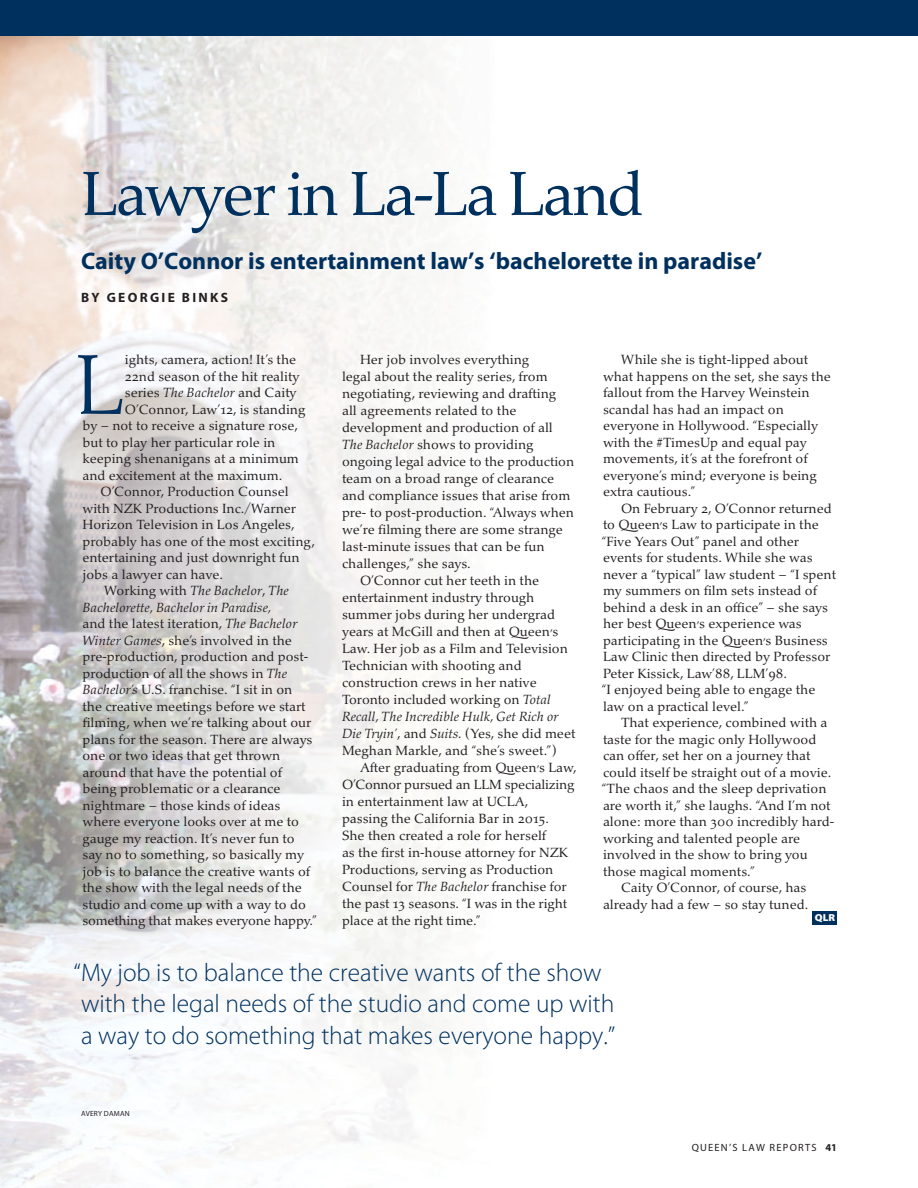
<style>
.page{position:relative;width:918px;height:1188px;background:#fff}
.page>*{position:absolute;margin:0;border:0;box-sizing:border-box;transform-origin:0 0}
.t1{font:300 85.8px "Palatino Nova";color:#00305e}
.t2{font:63px "Palatino Nova";letter-spacing:-.045em;color:#00305e}
.t3{font:300 25.5px/31.5px "Myriad Pro";color:#00305e}
.t4{font:700 24px "Myriad Pro";color:#00305e}
.t5{font:13.5px "Palatino Nova";color:#231f20}
.t6{font:italic 13.5px "Palatino Nova";color:#231f20}
.t7{font:700 13.5px "Myriad Pro";letter-spacing:.17em;color:#231f20}
.t8{font:10.5px "Myriad Pro";letter-spacing:.12em;color:#231f20}
.t9{font:900 10.2px "Myriad Pro";color:#fff;scale:1.07 1}
.t10{font:7.5px "Myriad Pro";letter-spacing:.02em;color:#231f20}
.s1{font-style:italic}
.s2{font-style:normal}
.s3{font-family:"Queens Nova"}
.s4{font-weight:700}
</style>
<div class="page">
<img style="left:0;top:36px;width:457px;height:1152px">
<div style="left:813px;top:911px;width:24px;height:14px;background:#00305e"></div>
<div style="left:0;top:0;width:918px;height:36px;background:#00305e"></div>
<h1 class="t2" style="left:81px;top:170px;width:564px">Lawyer in La-La Land</h1>
<h2 class="t4" style="left:81px;top:252px;width:683px">Caity O’Connor is entertainment law’s ‘bachelorette in paradise’</h2>
<h3 class="t7" style="left:81px;top:292px;width:148px">BY GEORGIE BINKS</h3>
<p class="t1" style="left:74px;top:334px;width:53px">L</p>
<p class="t5" style="left:125px;top:355px;width:173px">ights, camera, action! It’s the</p>
<p class="t5" style="left:125px;top:371px;width:176px">22nd season of the hit reality</p>
<p class="t5" style="left:125px;top:388px;width:173px">series <span class="s1">The Bachelor</span> and Caity</p>
<p class="t5" style="left:125px;top:404px;width:182px">O’Connor, Law’12, is standing</p>
<p class="t5" style="left:82px;top:421px;width:217px">by – not to receive a signature rose,</p>
<p class="t5" style="left:82px;top:437px;width:194px">but to play her particular role in</p>
<p class="t5" style="left:82px;top:454px;width:218px">keeping shenanigans at a minimum</p>
<p class="t5" style="left:82px;top:470px;width:201px">and excitement at the maximum.</p>
<p class="t5" style="left:100px;top:487px;width:190px">O’Connor, Production Counsel</p>
<p class="t5" style="left:82px;top:503px;width:215px">with NZK Productions Inc./Warner</p>
<p class="t5" style="left:82px;top:520px;width:214px">Horizon Television in Los Angeles,</p>
<p class="t5" style="left:82px;top:536px;width:234px">probably has one of the most exciting,</p>
<p class="t5" style="left:82px;top:552px;width:218px">entertaining and just downright fun</p>
<p class="t5" style="left:82px;top:569px;width:142px">jobs a lawyer can have.</p>
<p class="t6" style="left:104px;top:586px;width:187px"><span class="s2">Working with</span> The Bachelor<span class="s2">,</span> The</p>
<p class="t6" style="left:82px;top:602px;width:191px">Bachelorette, Bachelor in Paradise,</p>
<p class="t5" style="left:82px;top:618px;width:216px">and the latest iteration, <span class="s1">The Bachelor</span></p>
<p class="t5" style="left:82px;top:635px;width:211px"><span class="s1">Winter Games</span>, she’s involved in the</p>
<p class="t5" style="left:82px;top:651px;width:227px">pre-production, production and post-</p>
<p class="t5" style="left:82px;top:668px;width:206px">production of all the shows in <span class="s1">The</span></p>
<p class="t5" style="left:82px;top:684px;width:211px"><span class="s1">Bachelor’s</span> U.S. franchise. “I sit in on</p>
<p class="t5" style="left:82px;top:701px;width:225px">the creative meetings before we start</p>
<p class="t5" style="left:82px;top:717px;width:230px">filming, when we’re talking about our</p>
<p class="t5" style="left:82px;top:734px;width:231px">plans for the season. There are always</p>
<p class="t5" style="left:82px;top:750px;width:199px">one or two ideas that get thrown</p>
<p class="t5" style="left:82px;top:767px;width:201px">around that have the potential of</p>
<p class="t5" style="left:82px;top:783px;width:199px">being problematic or a clearance</p>
<p class="t5" style="left:82px;top:800px;width:199px">nightmare – those kinds of ideas</p>
<p class="t5" style="left:82px;top:816px;width:218px">where everyone looks over at me to</p>
<p class="t5" style="left:82px;top:833px;width:214px">gauge my reaction. It’s never fun to</p>
<p class="t5" style="left:82px;top:849px;width:223px">say no to something, so basically my</p>
<p class="t5" style="left:82px;top:866px;width:229px">job is to balance the creative wants of</p>
<p class="t5" style="left:82px;top:882px;width:221px">the show with the legal needs of the</p>
<p class="t5" style="left:82px;top:899px;width:225px">studio and come up with a way to do</p>
<p class="t5" style="left:82px;top:915px;width:236px">something that makes everyone happy.”</p>
<p class="t5" style="left:360px;top:355px;width:171px">Her job involves everything</p>
<p class="t5" style="left:342px;top:372px;width:207px">legal about the reality series, from</p>
<p class="t5" style="left:342px;top:389px;width:216px">negotiating, reviewing and drafting</p>
<p class="t5" style="left:342px;top:406px;width:176px">all agreements related to the</p>
<p class="t5" style="left:342px;top:423px;width:212px">development and production of all</p>
<p class="t5" style="left:342px;top:440px;width:193px"><span class="s1">The Bachelor</span> shows to providing</p>
<p class="t5" style="left:342px;top:457px;width:234px">ongoing legal advice to the production</p>
<p class="t5" style="left:342px;top:474px;width:214px">team on a broad range of clearance</p>
<p class="t5" style="left:342px;top:491px;width:230px">and compliance issues that arise from</p>
<p class="t5" style="left:342px;top:508px;width:234px">pre- to post-production. “Always when</p>
<p class="t5" style="left:342px;top:524px;width:222px">we’re filming there are some strange</p>
<p class="t5" style="left:342px;top:541px;width:204px">last-minute issues that can be fun</p>
<p class="t5" style="left:342px;top:558px;width:130px">challenges,” she says.</p>
<p class="t5" style="left:360px;top:575px;width:181px">O’Connor cut her teeth in the</p>
<p class="t5" style="left:342px;top:592px;width:194px">entertainment industry through</p>
<p class="t5" style="left:342px;top:609px;width:214px">summer jobs during her undergrad</p>
<p class="t5" style="left:342px;top:626px;width:218px">years at McGill and then at <span class="s3">Queen’s</span></p>
<p class="t5" style="left:342px;top:643px;width:227px">Law. Her job as a Film and Television</p>
<p class="t5" style="left:342px;top:660px;width:181px">Technician with shooting and</p>
<p class="t5" style="left:342px;top:677px;width:196px">construction crews in her native</p>
<p class="t5" style="left:342px;top:694px;width:210px">Toronto included working on <span class="s1">Total</span></p>
<p class="t6" style="left:342px;top:712px;width:218px">Recall, The Incredible Hulk, Get Rich or</p>
<p class="t5" style="left:342px;top:728px;width:235px"><span class="s1">Die Tryin’</span>, and <span class="s1">Suits.</span> (Yes, she did meet</p>
<p class="t5" style="left:342px;top:745px;width:216px">Meghan Markle, and “she’s sweet.”)</p>
<p class="t5" style="left:360px;top:762px;width:218px">After graduating from <span class="s3">Queen’s</span> Law,</p>
<p class="t5" style="left:342px;top:779px;width:234px">O’Connor pursued an LLM specializing</p>
<p class="t5" style="left:342px;top:796px;width:188px">in entertainment law at UCLA,</p>
<p class="t5" style="left:342px;top:813px;width:208px">passing the California Bar in 2015.</p>
<p class="t5" style="left:342px;top:830px;width:206px">She then created a role for herself</p>
<p class="t5" style="left:342px;top:847px;width:228px">as the first in-house attorney for NZK</p>
<p class="t5" style="left:342px;top:864px;width:213px">Productions, serving as Production</p>
<p class="t5" style="left:342px;top:881px;width:226px">Counsel for <span class="s1">The Bachelor</span> franchise for</p>
<p class="t5" style="left:342px;top:898px;width:227px">the past 13 seasons. “I was in the right</p>
<p class="t5" style="left:342px;top:915px;width:140px">place at the right time.”</p>
<p class="t5" style="left:621px;top:355px;width:189px">While she is tight-lipped about</p>
<p class="t5" style="left:603px;top:371px;width:229px">what happens on the set, she says the</p>
<p class="t5" style="left:603px;top:388px;width:208px">fallout from the Harvey Weinstein</p>
<p class="t5" style="left:603px;top:404px;width:182px">scandal has had an impact on</p>
<p class="t5" style="left:603px;top:421px;width:217px">everyone in Hollywood. “Especially</p>
<p class="t5" style="left:603px;top:437px;width:205px">with the #TimesUp and equal pay</p>
<p class="t5" style="left:603px;top:454px;width:206px">movements, it’s at the forefront of</p>
<p class="t5" style="left:603px;top:470px;width:215px">everyone’s mind; everyone is being</p>
<p class="t5" style="left:603px;top:487px;width:94px">extra cautious.”</p>
<p class="t5" style="left:621px;top:503px;width:212px">On February 2, O’Connor returned</p>
<p class="t5" style="left:603px;top:520px;width:217px">to <span class="s3">Queen’s</span> Law to participate in the</p>
<p class="t5" style="left:602px;top:536px;width:199px">“Five Years Out” panel and other</p>
<p class="t5" style="left:603px;top:552px;width:211px">events for students. While she was</p>
<p class="t5" style="left:603px;top:569px;width:235px">never a “typical” law student – “I spent</p>
<p class="t5" style="left:603px;top:585px;width:215px">my summers on film sets instead of</p>
<p class="t5" style="left:603px;top:602px;width:227px">behind a desk in an office” – she says</p>
<p class="t5" style="left:603px;top:618px;width:200px">her best <span class="s3">Queen’s</span> experience was</p>
<p class="t5" style="left:603px;top:635px;width:226px">participating in the <span class="s3">Queen’s</span> Business</p>
<p class="t5" style="left:603px;top:651px;width:229px">Law Clinic then directed by Professor</p>
<p class="t5" style="left:603px;top:668px;width:186px">Peter Kissick, Law’88, LLM’98.</p>
<p class="t5" style="left:602px;top:684px;width:215px">“I enjoyed being able to engage the</p>
<p class="t5" style="left:603px;top:701px;width:147px">law on a practical level.”</p>
<p class="t5" style="left:621px;top:717px;width:208px">That experience, combined with a</p>
<p class="t5" style="left:603px;top:734px;width:215px">taste for the magic only Hollywood</p>
<p class="t5" style="left:603px;top:750px;width:209px">can offer, set her on a journey that</p>
<p class="t5" style="left:603px;top:767px;width:230px">could itself be straight out of a movie.</p>
<p class="t5" style="left:601px;top:783px;width:227px">“The chaos and the sleep deprivation</p>
<p class="t5" style="left:603px;top:800px;width:229px">are worth it,” she laughs. “And I’m not</p>
<p class="t5" style="left:603px;top:816px;width:233px">alone: more than 300 incredibly hard-</p>
<p class="t5" style="left:603px;top:833px;width:199px">working and talented people are</p>
<p class="t5" style="left:603px;top:849px;width:206px">involved in the show to bring you</p>
<p class="t5" style="left:603px;top:866px;width:153px">those magical moments.”</p>
<p class="t5" style="left:621px;top:882px;width:187px">Caity O’Connor, of course, has</p>
<p class="t5" style="left:603px;top:899px;width:207px">already had a few – so stay tuned.</p>
<p class="t9" style="left:815px;top:912px;width:20px">QLR</p>
<p class="t3" style="left:74px;top:959px;width:543px">“My job is to balance the creative wants of the show with the legal needs of the studio and come up with a way to do something that makes everyone happy.”</p>
<p class="t10" style="left:81px;top:1111px;width:50px">AVERY DAMAN</p>
<p class="t8" style="left:692px;top:1143px;width:147px">QUEEN’S LAW REPORTS <span class="s4">41</span></p>
</div>
